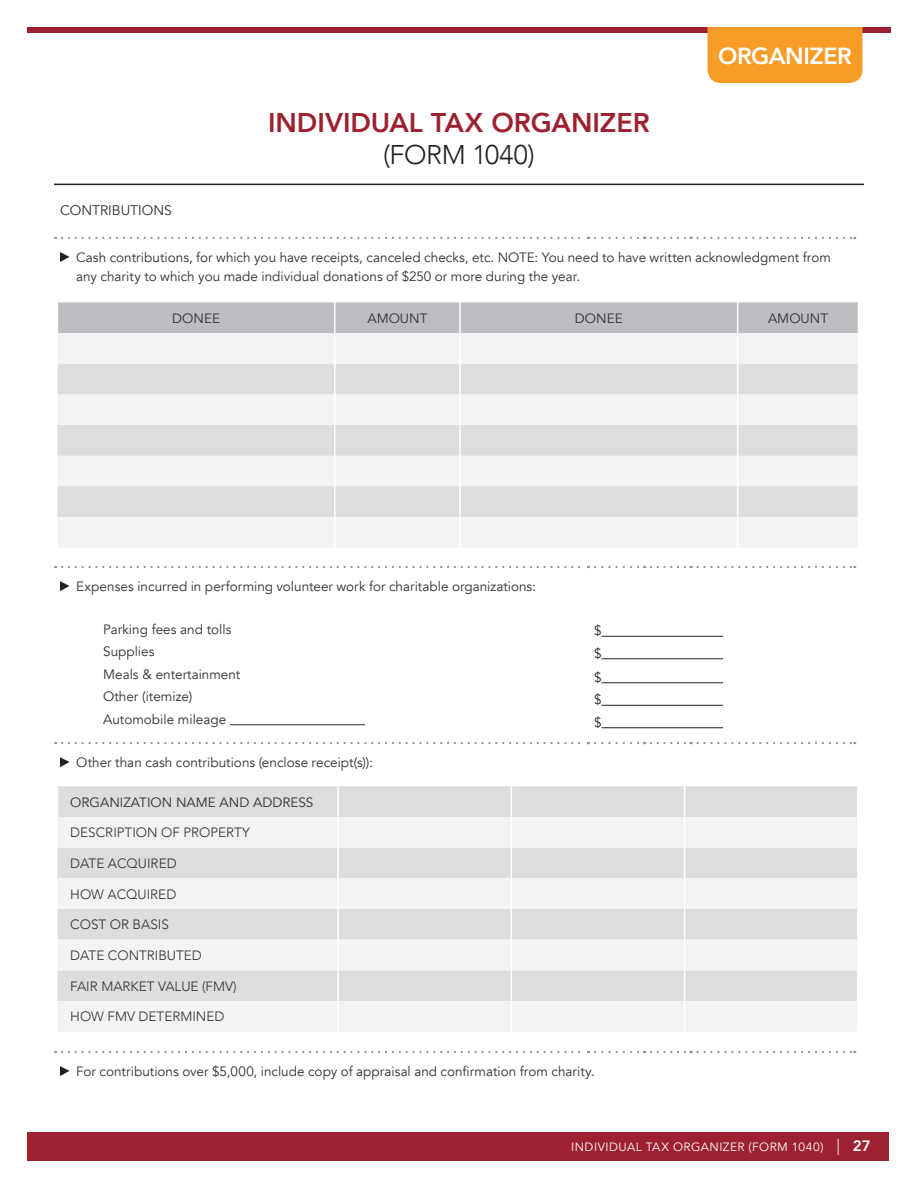
<style>
.page{position:relative;width:918px;height:1188px;background:#fff}
.page>*{position:absolute;margin:0;border:0;box-sizing:border-box;transform-origin:0 0}
.t1{font:800 27px "Avenir LT Com";color:#9d2130}
.t2{font:300 27px "Avenir LT Com";letter-spacing:-.015em;color:#231f20}
.t3{font:800 23.25px "Avenir LT Com";letter-spacing:-.015em;color:#fff}
.t4{font:13.8px "Avenir LT Com";color:#312f30}
.t5{font:13.5px/22.5px "Avenir LT Com";color:#312f30}
.t6{font:300 13.5px "Avenir LT Com";color:#312f30}
.t7{font:13.5px/22.5px "Avenir LT Com";color:#231f20}
.t8{font:12px "Avenir LT Com";letter-spacing:.04em;color:#fff}
.s1{font-weight:300;font-size:16.5px}
.s2{font-weight:800;font-size:15px}
</style>
<div class="page">
<div style="left:27px;top:1132px;width:862px;height:29px;background:#9d2130"></div>
<div style="left:27px;top:27px;width:864px;height:6px;background:#9d2130"></div>
<hr style="left:54px;top:184px;width:810px;height:1px;background:#231f20">
<div style="left:708px;top:27px;width:154px;height:56px;background:#f89c28"></div>
<svg style="left:62px;top:237px;width:527px;height:2px"></svg>
<svg style="left:595px;top:237px;width:50px;height:2px"></svg>
<svg style="left:651px;top:237px;width:204px;height:2px"></svg>
<svg style="left:62px;top:566px;width:527px;height:2px"></svg>
<svg style="left:595px;top:566px;width:50px;height:2px"></svg>
<svg style="left:651px;top:566px;width:204px;height:2px"></svg>
<svg style="left:62px;top:742px;width:527px;height:2px"></svg>
<svg style="left:595px;top:742px;width:50px;height:2px"></svg>
<svg style="left:651px;top:742px;width:204px;height:2px"></svg>
<svg style="left:62px;top:1051px;width:527px;height:2px"></svg>
<svg style="left:595px;top:1051px;width:50px;height:2px"></svg>
<svg style="left:651px;top:1051px;width:204px;height:2px"></svg>
<svg style="left:60px;top:252px;width:9px;height:10px"></svg>
<hr style="left:230px;top:724px;width:135px;height:1px;background:#312f30">
<svg style="left:60px;top:581px;width:9px;height:10px"></svg>
<hr style="left:602px;top:636px;width:121px;height:1px;background:#231f20">
<hr style="left:602px;top:658px;width:121px;height:1px;background:#231f20">
<hr style="left:602px;top:682px;width:121px;height:1px;background:#231f20">
<hr style="left:602px;top:705px;width:121px;height:1px;background:#231f20">
<hr style="left:602px;top:727px;width:121px;height:1px;background:#231f20">
<svg style="left:60px;top:757px;width:9px;height:10px"></svg>
<svg style="left:60px;top:1066px;width:9px;height:10px"></svg>
<div style="left:58px;top:302px;width:800px;height:31px;background:#bcbdc0"></div>
<div style="left:58px;top:333px;width:800px;height:214px;background:#f2f3f4"></div>
<svg style="left:58px;top:364px;width:800px;height:153px;fill:#dcdddf"></svg>
<hr style="left:459px;top:302px;width:2px;height:31px;background:#fff">
<hr style="left:737px;top:302px;width:1px;height:31px;background:#fff">
<hr style="left:334px;top:302px;width:2px;height:31px;background:#fff">
<hr style="left:334px;top:333px;width:2px;height:31px;background:#fff">
<hr style="left:334px;top:364px;width:2px;height:30px;background:#fff">
<hr style="left:334px;top:394px;width:2px;height:31px;background:#fff">
<hr style="left:334px;top:425px;width:2px;height:31px;background:#fff">
<hr style="left:334px;top:456px;width:2px;height:30px;background:#fff">
<hr style="left:334px;top:486px;width:2px;height:31px;background:#fff">
<hr style="left:334px;top:517px;width:2px;height:31px;background:#fff">
<hr style="left:459px;top:333px;width:2px;height:31px;background:#fff">
<hr style="left:737px;top:333px;width:1px;height:31px;background:#fff">
<hr style="left:459px;top:364px;width:2px;height:30px;background:#fff">
<hr style="left:737px;top:364px;width:1px;height:30px;background:#fff">
<hr style="left:459px;top:394px;width:2px;height:31px;background:#fff">
<hr style="left:737px;top:394px;width:1px;height:31px;background:#fff">
<hr style="left:459px;top:425px;width:2px;height:31px;background:#fff">
<hr style="left:737px;top:425px;width:1px;height:31px;background:#fff">
<hr style="left:459px;top:456px;width:2px;height:30px;background:#fff">
<hr style="left:737px;top:456px;width:1px;height:30px;background:#fff">
<hr style="left:459px;top:486px;width:2px;height:31px;background:#fff">
<hr style="left:737px;top:486px;width:1px;height:31px;background:#fff">
<hr style="left:459px;top:517px;width:2px;height:31px;background:#fff">
<hr style="left:737px;top:517px;width:1px;height:31px;background:#fff">
<div style="left:58px;top:786px;width:799px;height:31px;background:#dcdddf"></div>
<svg style="left:58px;top:817px;width:799px;height:214px;fill:#f2f3f4"></svg>
<hr style="left:511px;top:786px;width:1px;height:31px;background:#fff">
<hr style="left:684px;top:786px;width:1px;height:31px;background:#fff">
<hr style="left:337px;top:786px;width:2px;height:31px;background:#fff">
<hr style="left:337px;top:817px;width:2px;height:31px;background:#fff">
<hr style="left:337px;top:848px;width:2px;height:30px;background:#fff">
<hr style="left:337px;top:878px;width:2px;height:31px;background:#fff">
<hr style="left:337px;top:909px;width:2px;height:31px;background:#fff">
<hr style="left:337px;top:940px;width:2px;height:30px;background:#fff">
<hr style="left:337px;top:970px;width:2px;height:31px;background:#fff">
<hr style="left:337px;top:1001px;width:2px;height:31px;background:#fff">
<hr style="left:511px;top:817px;width:1px;height:31px;background:#fff">
<hr style="left:684px;top:817px;width:1px;height:31px;background:#fff">
<hr style="left:511px;top:848px;width:1px;height:30px;background:#fff">
<hr style="left:684px;top:848px;width:1px;height:30px;background:#fff">
<hr style="left:511px;top:878px;width:1px;height:31px;background:#fff">
<hr style="left:684px;top:878px;width:1px;height:31px;background:#fff">
<hr style="left:511px;top:909px;width:1px;height:31px;background:#fff">
<hr style="left:684px;top:909px;width:1px;height:31px;background:#fff">
<hr style="left:511px;top:940px;width:1px;height:30px;background:#fff">
<hr style="left:684px;top:940px;width:1px;height:30px;background:#fff">
<hr style="left:511px;top:970px;width:1px;height:31px;background:#fff">
<hr style="left:684px;top:970px;width:1px;height:31px;background:#fff">
<hr style="left:511px;top:1001px;width:1px;height:31px;background:#fff">
<hr style="left:684px;top:1001px;width:1px;height:31px;background:#fff">
<h1 class="t1" style="left:268px;top:106px;width:383px">INDIVIDUAL TAX ORGANIZER</h1>
<h1 class="t2" style="left:383px;top:139px;width:153px">(FORM 1040)</h1>
<h2 class="t3" style="left:718px;top:42px;width:135px">ORGANIZER</h2>
<p class="t4" style="left:60px;top:202px;width:113px">CONTRIBUTIONS</p>
<p class="t5" style="left:76px;top:248px;width:756px;line-height:18.8px">Cash contributions, for which you have receipts, canceled checks, etc. NOTE: You need to have written acknowledgment from any charity to which you made individual donations of $250 or more during the year.</p>
<p class="t5" style="left:172px;top:307px;width:49px">DONEE</p>
<p class="t5" style="left:367px;top:307px;width:62px">AMOUNT</p>
<p class="t5" style="left:575px;top:307px;width:49px">DONEE</p>
<p class="t5" style="left:768px;top:307px;width:62px">AMOUNT</p>
<p class="t5" style="left:76px;top:575px;width:461px">Expenses incurred in performing volunteer work for charitable organizations:</p>
<p class="t5" style="left:103px;top:618px;width:139px">Parking fees and tolls<br>Supplies<br>Meals &amp; entertainment<br>Other (itemize)<br>Automobile mileage</p>
<p class="t7" style="left:594px;top:620px;width:9px">$ $</p>
<p class="t7" style="left:594px;top:666px;width:9px;text-align:justify">$ $ $</p>
<p class="t5" style="left:76px;top:751px;width:298px">Other than cash contributions (enclose receipt(s)):</p>
<p class="t5" style="left:70px;top:791px;width:245px">ORGANIZATION NAME AND ADDRESS</p>
<p class="t6" style="left:70px;top:825px;width:181px">DESCRIPTION OF PROPERTY</p>
<p class="t6" style="left:70px;top:855px;width:108px">DATE ACQUIRED</p>
<p class="t6" style="left:70px;top:886px;width:108px">HOW ACQUIRED</p>
<p class="t6" style="left:70px;top:917px;width:100px">COST OR BASIS</p>
<p class="t6" style="left:70px;top:947px;width:133px">DATE CONTRIBUTED</p>
<p class="t6" style="left:70px;top:978px;width:168px">FAIR MARKET VALUE (FMV)</p>
<p class="t6" style="left:70px;top:1009px;width:156px">HOW FMV DETERMINED</p>
<p class="t5" style="left:76px;top:1060px;width:520px">For contributions over $5,000, include copy of appraisal and confirmation from charity.</p>
<p class="t8" style="left:571px;top:1140px;width:301px">INDIVIDUAL TAX ORGANIZER (FORM 1040) <span class="s1">|</span> <span class="s2">27</span></p>
</div>
